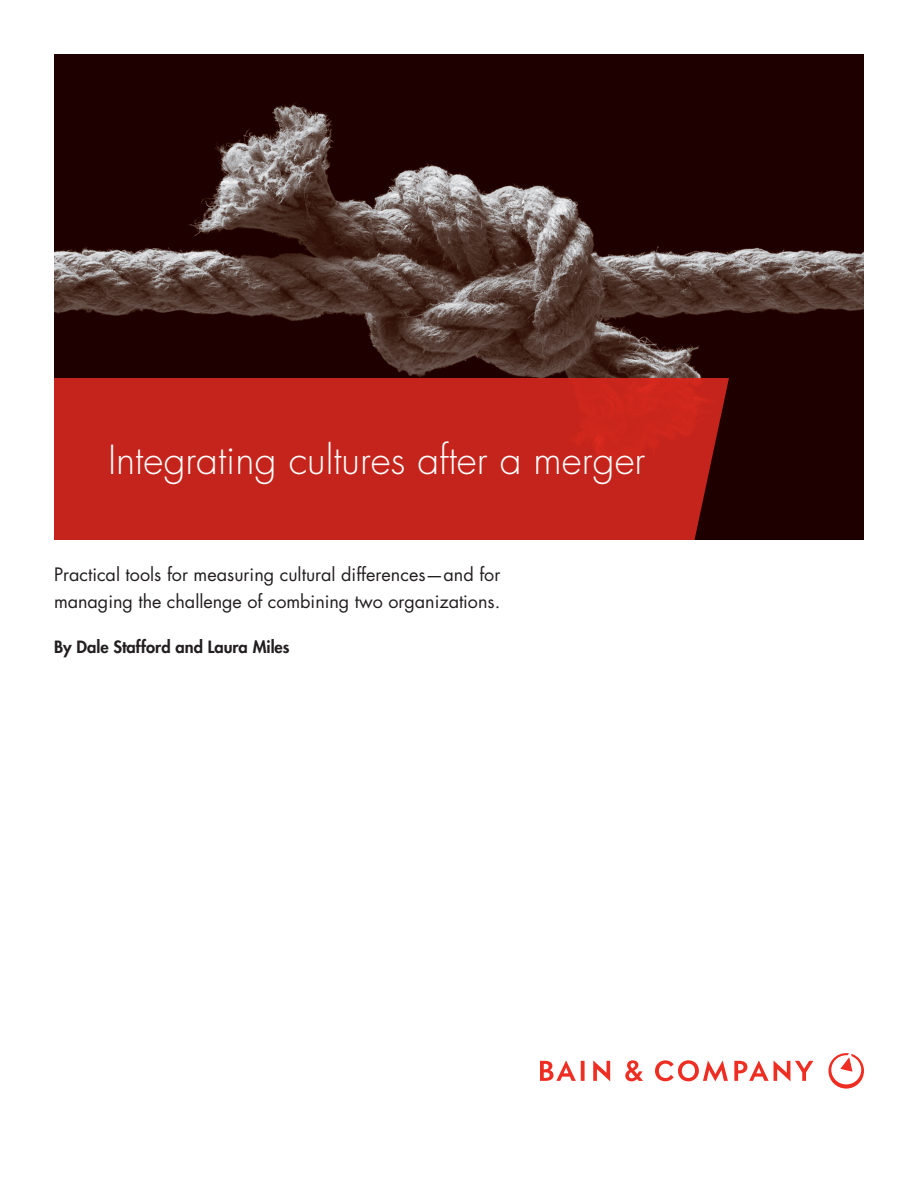
<style>
.page{position:relative;width:918px;height:1188px;background:#fff}
.page>*{position:absolute;margin:0;border:0;box-sizing:border-box;transform-origin:0 0}
.Headline{font:300 39px "Futura";color:#fff}
.Subtitle{font:18px/27px "Futura";color:#231f20}
.Byline{font:800 16.5px "Futura";color:#231f20}
</style>
<div class="page">
<img style="left:54px;top:54px;width:810px;height:486px">
<svg style="left:655px;top:1060px;width:73px;height:21px"></svg>
<svg style="left:593px;top:1060px;width:17px;height:21px"></svg>
<svg style="left:540px;top:1060px;width:45px;height:21px"></svg>
<svg style="left:625px;top:1060px;width:18px;height:21px"></svg>
<svg style="left:734px;top:1060px;width:79px;height:21px"></svg>
<svg style="left:828px;top:1053px;width:36px;height:36px"></svg>
<div style="left:54px;top:378px;width:675px;height:162px;background:#c4241b"></div>
<p class="Headline" style="left:108px;top:436px;width:539px">Integrating cultures after a merger</p>
<p class="Subtitle" style="left:54px;top:561px;width:448px">Practical tools for measuring cultural differences—and for managing the challenge of combining two organizations.</p>
<p class="Byline" style="left:54px;top:636px;width:237px">By Dale Stafford and Laura Miles</p>
</div>
